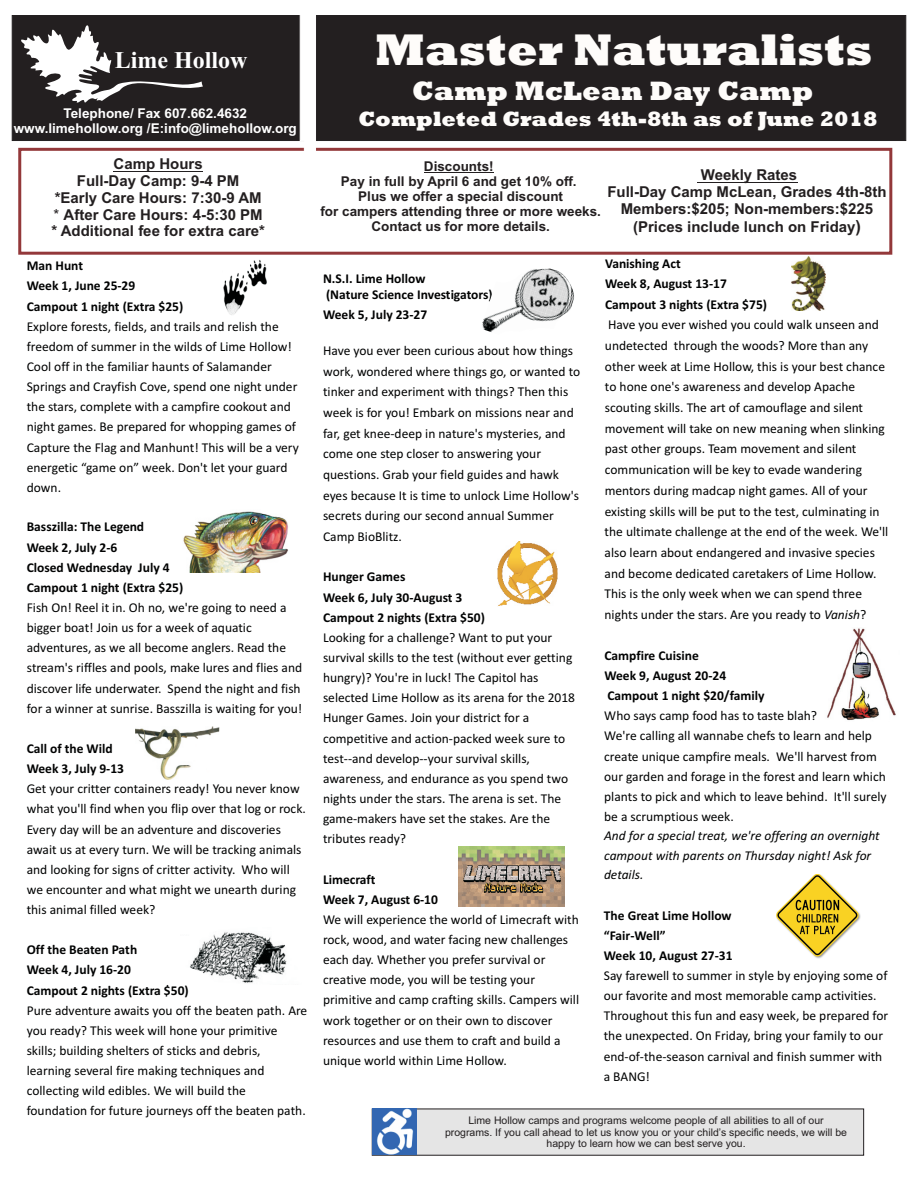
<style>
.page{position:relative;width:918px;height:1188px;background:#fff}
.page>*{position:absolute;margin:0;border:0;box-sizing:border-box;transform-origin:0 0}
.t1{font:800 45px "Rockwell";color:#fefcfa}
.t2{font:800 27px "Rockwell";color:#fefcfa}
.t3{font:700 24px "Times New Roman";color:#fff}
.t4{font:800 21px "Rockwell";color:#fefcfa}
.t5{font:700 15px/16.8px "Arial";color:#231f20;text-align:center}
.t6{font:13.5px/20.1px "Calibri";color:#010202}
.t7{font:700 13.5px/20.1px "Calibri";color:#010202}
.t8{font:700 13.5px/15.1px "Arial";color:#231f20;text-align:center}
.t9{font:italic 13.5px/19.4px "Calibri";color:#010202}
.t10{font:700 13.5px/15.1px "Arial";color:#fff;text-align:center}
.t11{font:10.5px/11.7px "Arial";color:#231f20;text-align:center}
.s1{font-weight:400}
.s2{font-size:16.5px}
.s3{font-style:italic}
</style>
<div class="page">
<div style="left:12px;top:15px;width:894px;height:126px;background:#231f20"></div>
<img style="left:777px;top:875px;width:84px;height:84px">
<img style="left:827px;top:628px;width:69px;height:92px">
<img style="left:497px;top:541px;width:61px;height:65px">
<svg style="left:18px;top:147px;width:875px;height:108px"></svg>
<hr style="left:114px;top:171px;width:89px;height:1px;background:#231f20">
<hr style="left:697px;top:182px;width:100px;height:1px;background:#231f20">
<img style="left:223px;top:260px;width:44px;height:55px">
<img style="left:135px;top:726px;width:84px;height:54px">
<img style="left:183px;top:511px;width:105px;height:61px">
<img style="left:190px;top:932px;width:97px;height:51px">
<img style="left:792px;top:257px;width:33px;height:53px">
<img style="left:459px;top:846px;width:106px;height:60px">
<img style="left:462px;top:865px;width:101px;height:28px">
<svg style="left:300px;top:15px;width:16px;height:145px"></svg>
<svg style="left:21px;top:25px;width:182px;height:79px"></svg>
<svg style="left:372px;top:1109px;width:492px;height:47px;background:#ddddde"></svg>
<hr style="left:424px;top:172px;width:70px;height:1px;background:#231f20">
<img style="left:373px;top:1108px;width:44px;height:46px">
<img style="left:482px;top:268px;width:92px;height:64px">
<h3 class="t3" style="left:115px;top:52px;width:134px">Lime Hollow</h3>
<p class="t10" style="left:14px;top:107px;width:285px">Telephone/ Fax 607.662.4632 www.limehollow.org /E:info@limehollow.org</p>
<h1 class="t1" style="left:375px;top:33px;width:499px">Master Naturalists</h1>
<h2 class="t2" style="left:412px;top:82px;width:403px">Camp McLean Day Camp</h2>
<h3 class="t4" style="left:358px;top:112px;width:521px">Completed Grades 4th-8th as of June 2018</h3>
<p class="t5" style="left:51px;top:157px;width:215px">Camp Hours<br>Full-Day Camp: 9-4 PM<br>*Early Care Hours: 7:30-9 AM <span class="s1">*</span> After Care Hours: 4-5:30 PM * Additional fee for extra care*</p>
<p class="t5" style="left:607px;top:168px;width:281px">Weekly Rates<br>Full-Day Camp McLean, Grades 4th-8th<br>Members:$205; Non-members:$225</p>
<p class="t8" style="left:320px;top:160px;width:282px">Discounts!<br>Pay in full by April 6 and get 10% off.<br>Plus we offer a special discount<br>for campers attending three or more weeks.<br>Contact us for more details.</p>
<p class="t5" style="left:633px;top:220px;width:230px">(Prices include lunch on Friday<span class="s2">)</span></p>
<p class="t7" style="left:27px;top:257px;width:158px">Man Hunt<br>Week 1, June 25-29<br>Campout 1 night (Extra $25)</p>
<p class="t6" style="left:27px;top:317px;width:274px">Explore forests, fields, and trails and relish the freedom of summer in the wilds of Lime Hollow!<br>Cool off in the familiar haunts of Salamander Springs and Crayfish Cove, spend one night under the stars, complete with a campfire cookout and night games. Be prepared for whopping games of Capture the Flag and Manhunt! This will be a very energetic “game on” week. Don't let your guard down.</p>
<p class="t7" style="left:27px;top:518px;width:158px">Basszilla: The Legend<br>Week 2, July 2-6<br>Closed Wednesday July 4<br>Campout 1 night (Extra $25)</p>
<p class="t6" style="left:27px;top:599px;width:277px">Fish On! Reel it in. Oh no, we're going to need a bigger boat! Join us for a week of aquatic adventures, as we all become anglers. Read the stream's riffles and pools, make lures and flies and discover life underwater. Spend the night and fish for a winner at sunrise. Basszilla is waiting for you!</p>
<p class="t7" style="left:27px;top:740px;width:99px">Call of the Wild<br>Week 3, July 9-13</p>
<p class="t6" style="left:27px;top:780px;width:281px">Get your critter containers ready! You never know what you'll find when you flip over that log or rock.<br>Every day will be an adventure and discoveries await us at every turn. We will be tracking animals and looking for signs of critter activity. Who will we encounter and what might we unearth during this animal filled week?</p>
<p class="t7" style="left:27px;top:941px;width:164px">Off the Beaten Path<br>Week 4, July 16-20<br>Campout 2 nights (Extra $50)</p>
<p class="t6" style="left:27px;top:1001px;width:282px">Pure adventure awaits you off the beaten path. Are you ready? This week will hone your primitive skills; building shelters of sticks and debris, learning several fire making techniques and collecting wild edibles. We will build the foundation for future journeys off the beaten path.</p>
<p class="t7" style="left:323px;top:271px;width:171px;line-height:16.5px">N.S.I. Lime Hollow<br>(Nature Science Investigators)</p>
<p class="t7" style="left:323px;top:306px;width:106px">Week 5, July 23-27</p>
<p class="t6" style="left:323px;top:341px;width:259px;line-height:20.7px">Have you ever been curious about how things work, wondered where things go, or wanted to tinker and experiment with things? Then this week is for you! Embark on missions near and far, get knee-deep in nature's mysteries, and come one step closer to answering your questions. Grab your field guides and hawk eyes because It is time to unlock Lime Hollow's secrets during our second annual Summer Camp BioBlitz.</p>
<p class="t7" style="left:323px;top:568px;width:164px">Hunger Games<br>Week 6, July 30-August 3<br>Campout 2 nights (Extra $50)</p>
<p class="t6" style="left:323px;top:628px;width:254px">Looking for a challenge? Want to put your survival skills to the test (without ever getting hungry)? You're in luck! The Capitol has selected Lime Hollow as its arena for the 2018<br>Hunger Games. Join your district for a competitive and action-packed week sure to test--and develop--your survival skills, awareness, and endurance as you spend two nights under the stars. The arena is set. The game-makers have set the stakes. Are the tributes ready?</p>
<p class="t7" style="left:323px;top:870px;width:116px">Limecraft<br>Week 7, August 6-10</p>
<p class="t6" style="left:323px;top:910px;width:258px">We will experience the world of Limecraft with rock, wood, and water facing new challenges each day. Whether you prefer survival or creative mode, you will be testing your primitive and camp crafting skills. Campers will work together or on their own to discover resources and use them to craft and build a unique world within Lime Hollow.</p>
<p class="t7" style="left:605px;top:255px;width:164px">Vanishing Act<br>Week 8, August 13-17<br>Campout 3 nights (Extra $75)</p>
<p class="t6" style="left:605px;top:316px;width:285px;line-height:20.7px">Have you ever wished you could walk unseen and undetected through the woods? More than any other week at Lime Hollow, this is your best chance to hone one's awareness and develop Apache scouting skills. The art of camouflage and silent movement will take on new meaning when slinking past other groups. Team movement and silent communication will be key to evade wandering mentors during madcap night games. All of your existing skills will be put to the test, culminating in the ultimate challenge at the end of the week. We'll also learn about endangered and invasive species and become dedicated caretakers of Lime Hollow.<br>This is the only week when we can spend three nights under the stars. Are you ready to <span class="s3">Vanish</span>?</p>
<p class="t7" style="left:604px;top:646px;width:162px">Campfire Cuisine<br>Week 9, August 20-24<br>Campout 1 night $20/family</p>
<p class="t6" style="left:604px;top:707px;width:284px">Who says camp food has to taste blah?<br>We're calling all wannabe chefs to learn and help create unique campfire meals. We'll harvest from our garden and forage in the forest and learn which plants to pick and which to leave behind. It'll surely be a scrumptious week.</p>
<p class="t9" style="left:604px;top:827px;width:277px">And for a special treat, we're offering an overnight campout with parents on Thursday night! Ask for details.</p>
<p class="t7" style="left:604px;top:906px;width:130px">The Great Lime Hollow “Fair-Well”<br>Week 10, August 27-31</p>
<p class="t6" style="left:604px;top:967px;width:286px">Say farewell to summer in style by enjoying some of our favorite and most memorable camp activities.<br>Throughout this fun and easy week, be prepared for the unexpected. On Friday, bring your family to our end-of-the-season carnival and finish summer with a BANG!</p>
<p class="t11" style="left:445px;top:1115px;width:403px">Lime Hollow camps and programs welcome people of all abilities to all of our programs. If you call ahead to let us know you or your child’s specific needs, we will be happy to learn how we can best serve you.</p>
</div>
